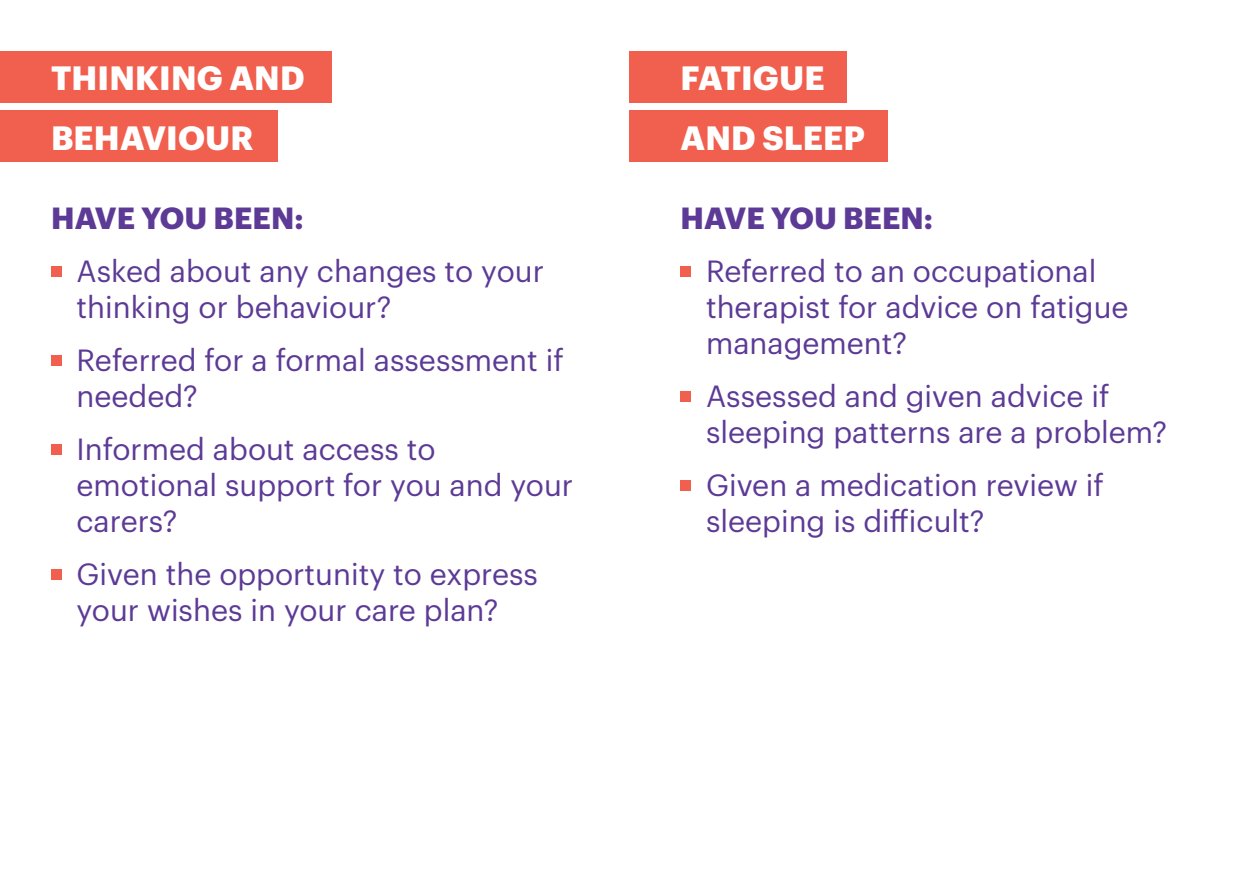
<style>
.page{position:relative;width:1259px;height:893px;background:#fff}
.page>*{position:absolute;margin:0;border:0;box-sizing:border-box;transform-origin:0 0}
.t1{font:700 33px "Graphik";letter-spacing:.005em;color:#fff}
.t2{font:30px/36px "Graphik";color:#5c3a96}
.t3{font:700 30px "Graphik";letter-spacing:.005em;color:#5c3a96}
</style>
<div class="page">
<div style="left:51px;top:266px;width:11px;height:11px;background:#f15f4e"></div>
<div style="left:51px;top:355px;width:11px;height:11px;background:#f15f4e"></div>
<div style="left:51px;top:444px;width:11px;height:11px;background:#f15f4e"></div>
<div style="left:51px;top:569px;width:11px;height:11px;background:#f15f4e"></div>
<div style="left:680px;top:266px;width:11px;height:11px;background:#f15f4e"></div>
<div style="left:680px;top:391px;width:11px;height:11px;background:#f15f4e"></div>
<div style="left:680px;top:480px;width:11px;height:11px;background:#f15f4e"></div>
<div style="left:0;top:51px;width:332px;height:51px;background:#f15f4e"></div>
<div style="left:629px;top:51px;width:218px;height:51px;background:#f15f4e"></div>
<div style="left:0;top:111px;width:277px;height:51px;background:#f15f4e"></div>
<div style="left:629px;top:111px;width:259px;height:51px;background:#f15f4e"></div>
<p class="t1" style="left:51px;top:53px;width:255px">THINKING AND</p>
<p class="t1" style="left:680px;top:53px;width:145px">FATIGUE</p>
<p class="t1" style="left:51px;top:112px;width:204px">BEHAVIOUR</p>
<p class="t1" style="left:680px;top:112px;width:186px">AND SLEEP</p>
<p class="t3" style="left:51px;top:195px;width:254px">HAVE YOU BEEN:</p>
<p class="t2" style="left:77px;top:250px;width:469px">Asked about any changes to your thinking or behaviour?</p>
<p class="t2" style="left:77px;top:339px;width:489px">Referred for a formal assessment if needed?</p>
<p class="t2" style="left:77px;top:428px;width:498px">Informed about access to emotional support for you and your carers?</p>
<p class="t2" style="left:77px;top:553px;width:463px">Given the opportunity to express your wishes in your care plan?</p>
<p class="t3" style="left:680px;top:195px;width:254px">HAVE YOU BEEN:</p>
<p class="t2" style="left:706px;top:250px;width:424px">Referred to an occupational therapist for advice on fatigue management?</p>
<p class="t2" style="left:706px;top:375px;width:463px">Assessed and given advice if sleeping patterns are a problem?</p>
<p class="t2" style="left:706px;top:464px;width:399px">Given a medication review if sleeping is difficult?</p>
</div>
